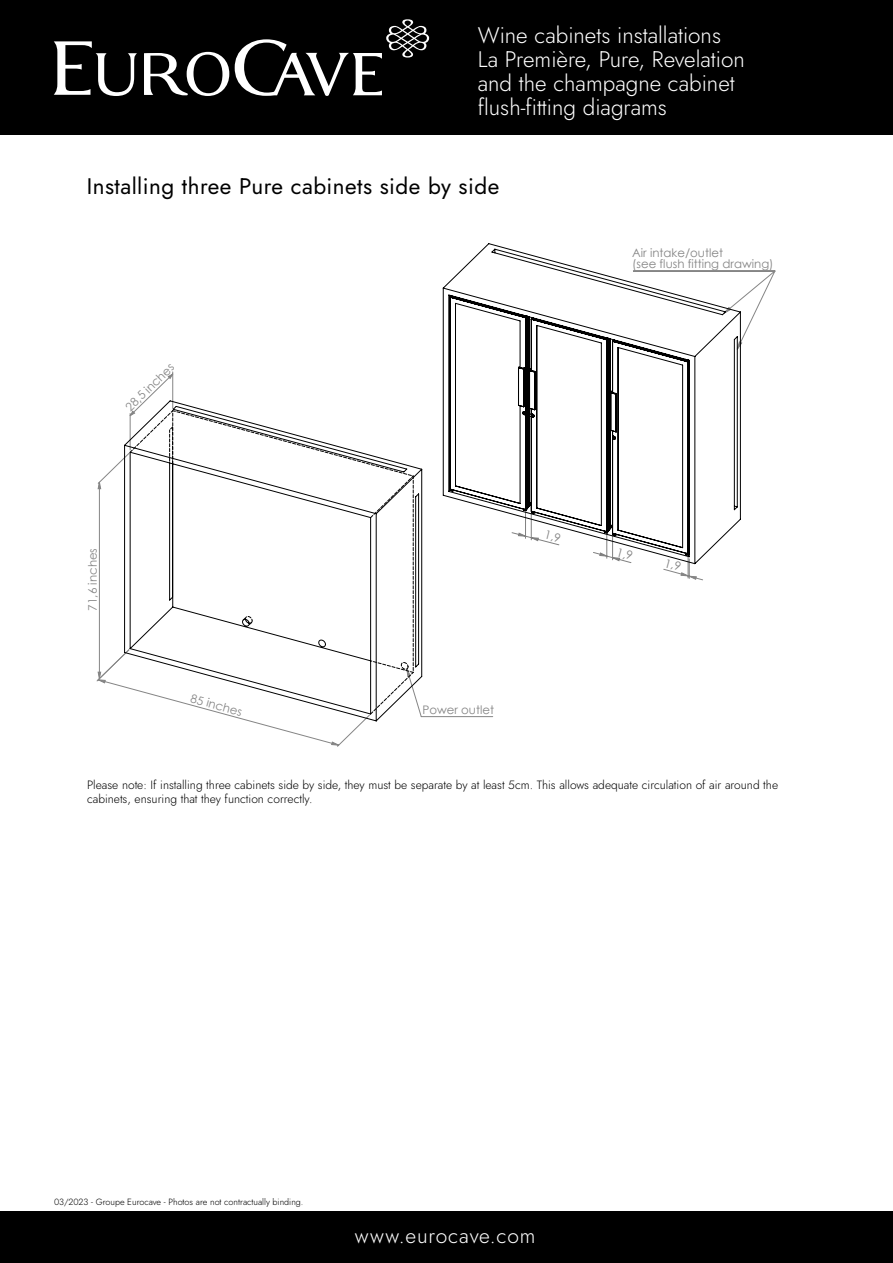
<style>
.page{position:relative;width:893px;height:1263px;background:#fff}
.page>*{position:absolute;margin:0;border:0;box-sizing:border-box;transform-origin:0 0}
.t1{font:300 22.5px/24px "Jost";color:#fff}
.t2{font:22.5px "Jost";letter-spacing:.02em;color:#000}
.t3{font:300 21px "Jost";letter-spacing:.04em;color:#fff}
.t4{font:300 12px/13.5px "Jost";color:#000}
.t5{font:11.7px/11.4px "Century Gothic";color:#858585}
.t6{font:300 9px "Jost";color:#000}
</style>
<div class="page">
<div style="left:0;top:0;width:893px;height:135px;background:#000"></div>
<div style="left:0;top:1212px;width:893px;height:51px;background:#000"></div>
<svg style="left:442px;top:243px;width:299px;height:314px"></svg>
<svg style="left:414px;top:466px;width:9px;height:252px"></svg>
<svg style="left:96px;top:371px;width:318px;height:376px"></svg>
<svg style="left:54px;top:41px;width:83px;height:55px"></svg>
<svg style="left:144px;top:52px;width:85px;height:44px"></svg>
<svg style="left:235px;top:19px;width:194px;height:77px"></svg>
<svg style="left:663px;top:555px;width:40px;height:25px"></svg>
<svg style="left:511px;top:511px;width:50px;height:34px"></svg>
<svg style="left:593px;top:533px;width:40px;height:30px"></svg>
<h1 class="t1" style="left:478px;top:25px;width:268px">Wine cabinets installations<br>La Première, Pure, Revelation and the champagne cabinet flush-fitting diagrams</h1>
<h1 class="t2" style="left:87px;top:176px;width:414px">Installing three Pure cabinets side by side</h1>
<p class="t5" style="left:124px;top:405px;width:64px;rotate:-44deg">28,5 inches</p>
<p class="t5" style="left:88px;top:611px;width:64px;rotate:-90deg">71,6 inches</p>
<p class="t5" style="left:192px;top:694px;width:54px;rotate:15deg">85 inches</p>
<p class="t5" style="left:422px;top:705px;width:73px">Power outlet</p>
<p class="t5" style="left:632px;top:248px;width:143px">Air intake/outlet<br>(see flush fitting drawing)</p>
<p class="t4" style="left:87px;top:779px;width:693px">Please note: If installing three cabinets side by side, they must be separate by at least 5cm. This allows adequate circulation of air around the cabinets, ensuring that they function correctly.</p>
<p class="t6" style="left:54px;top:1197px;width:251px">03/2023 - Groupe Eurocave - Photos are not contractually binding.</p>
<h2 class="t3" style="left:355px;top:1226px;width:182px">www.eurocave.com</h2>
</div>
